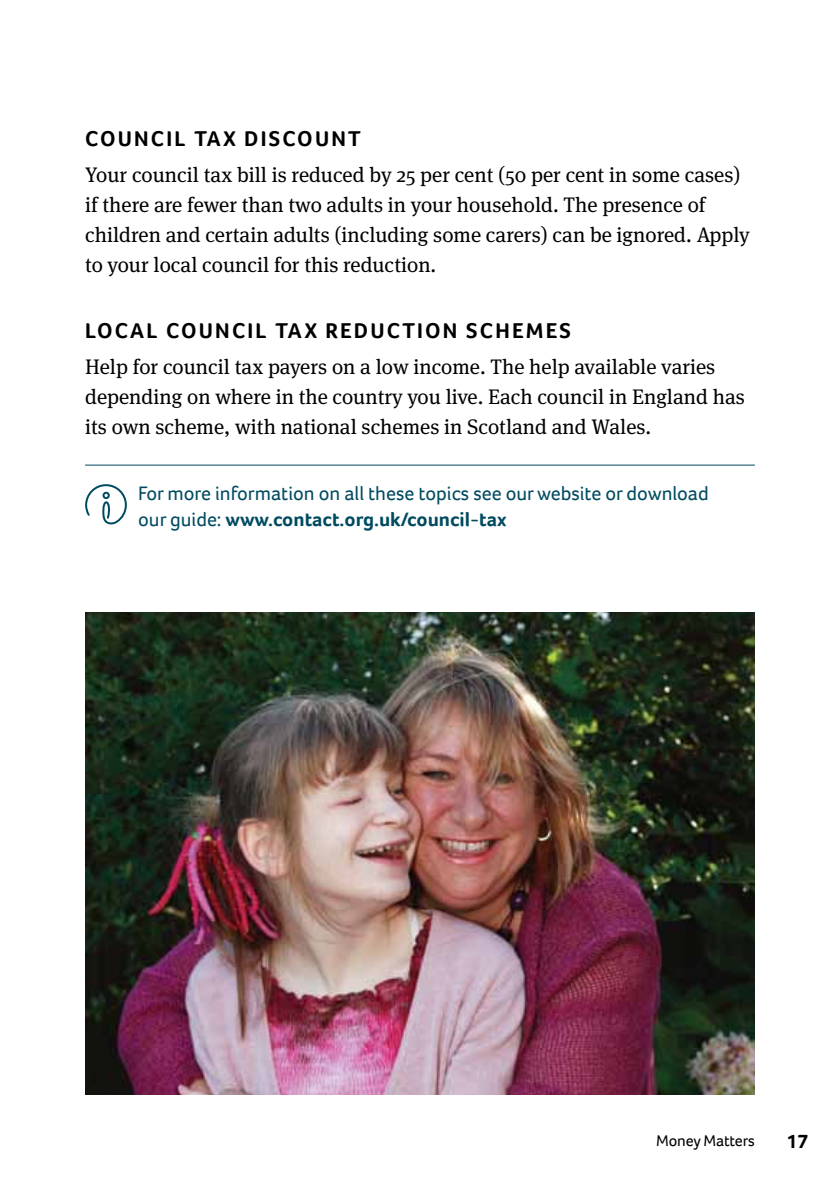
<style>
.page{position:relative;width:840px;height:1191px;background:#fff}
.page>*{position:absolute;margin:0;border:0;box-sizing:border-box;transform-origin:0 0}
.t1{font:700 22px "Foco";letter-spacing:.1em;color:#000}
.t2{font:21px/30px "Meta Serif OT";color:#000}
.t3{font:20px/26px "Foco";color:#004b60}
.t4{font:700 20px "Foco";color:#000}
.t5{font:16px "Foco";letter-spacing:-.01em;color:#000}
.s1{font-weight:700}
</style>
<div class="page">
<hr style="left:85px;top:464px;width:669px;height:1px;background:#004b60">
<svg style="left:85px;top:484px;width:42px;height:41px"></svg>
<img style="left:85px;top:612px;width:669px;height:482px">
<p class="t1" style="left:85px;top:124px;width:273px">COUNCIL TAX DISCOUNT</p>
<p class="t2" style="left:85px;top:159px;width:666px">Your council tax bill is reduced by 25 per cent (50 per cent in some cases) if there are fewer than two adults in your household. The presence of children and certain adults (including some carers) can be ignored. Apply to your local council for this reduction.</p>
<p class="t1" style="left:85px;top:316px;width:485px">LOCAL COUNCIL TAX REDUCTION SCHEMES</p>
<p class="t2" style="left:85px;top:351px;width:660px">Help for council tax payers on a low income. The help available varies depending on where in the country you live. Each council in England has its own scheme, with national schemes in Scotland and Wales.</p>
<p class="t3" style="left:138px;top:479px;width:571px">For more information on all these topics see our website or download our guide: <span class="s1">WWW.CONTACT.ORG.UK/COUNCIL-TAX</span></p>
<p class="t5" style="left:655px;top:1129px;width:100px">Money Matters</p>
<p class="t4" style="left:786px;top:1128px;width:23px">17</p>
</div>
